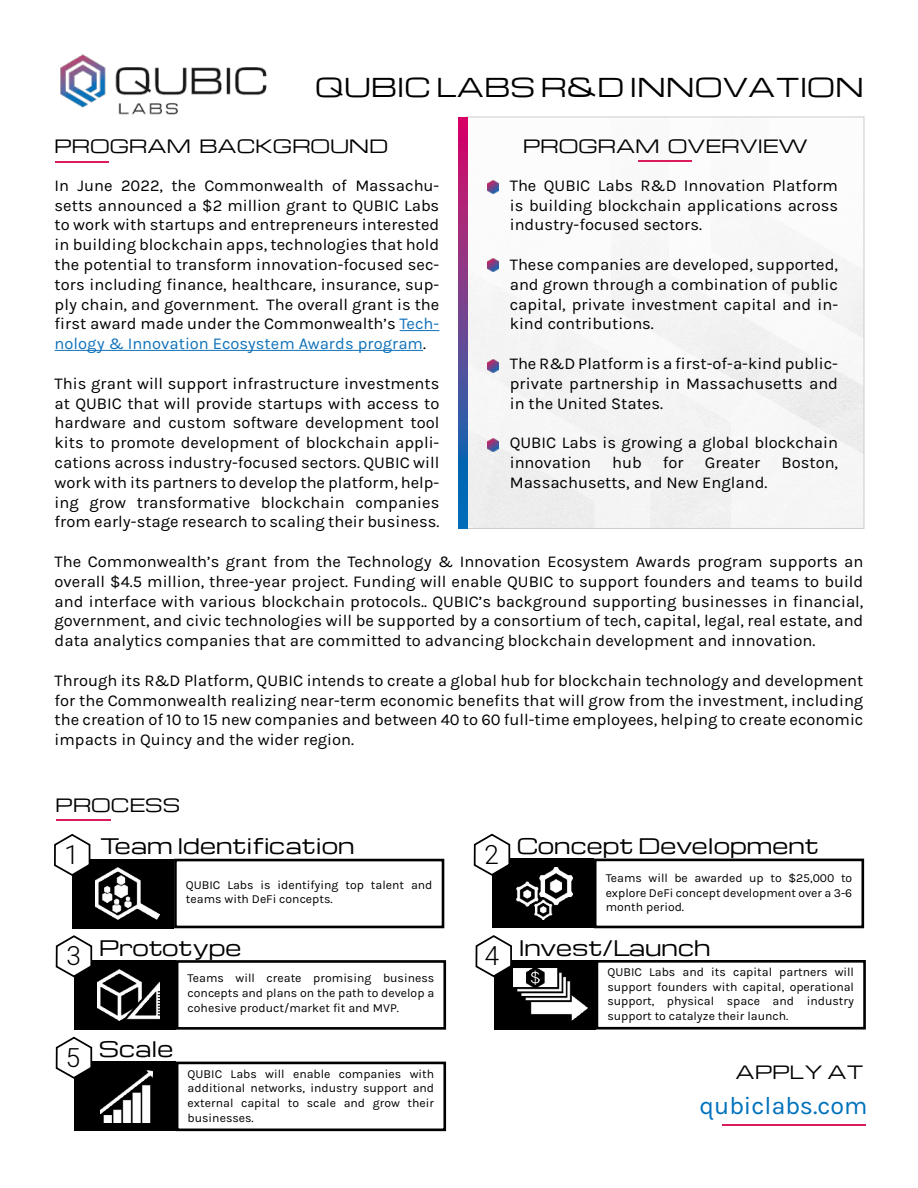
<style>
.page{position:relative;width:918px;height:1188px;background:#fff}
.page>*{position:absolute;margin:0;border:0;box-sizing:border-box;transform-origin:0 0}
.t1{font:300 26.25px "Roboto Mono";color:#000}
.t2{font:25.5px "Michroma";color:#000}
.t3{font:25.05px "Karla";color:#0072bc}
.t4{font:21px "Michroma";color:#000}
.t5{font:18px "Michroma";color:#000}
.t6{font:16.5px/19.8px "Karla";color:#000;text-align:justify}
.t7{font:12.3px/14.7px "Karla";color:#000;text-align:justify}
.s1{color:#1072ba}
</style>
<div class="page">
<hr style="left:400px;top:330px;width:39px;height:1px;background:#1072ba">
<hr style="left:55px;top:350px;width:368px;height:1px;background:#1072ba">
<div style="left:468px;top:188px;width:394px;height:339px;background:#f5f5f5"></div>
<img style="left:60px;top:54px;width:207px;height:61px">
<div style="left:596px;top:960px;width:270px;height:70px;border:3px solid #000"></div>
<div style="left:594px;top:859px;width:270px;height:69px;border:3px solid #000"></div>
<div style="left:176px;top:960px;width:270px;height:70px;border:3px solid #000"></div>
<div style="left:174px;top:859px;width:270px;height:69px;border:3px solid #000"></div>
<div style="left:176px;top:1062px;width:270px;height:69px;border:3px solid #000"></div>
<div style="left:494px;top:960px;width:102px;height:70px;background:#000"></div>
<img style="left:514px;top:969px;width:74px;height:52px">
<svg style="left:475px;top:935px;width:37px;height:43px"></svg>
<div style="left:492px;top:859px;width:102px;height:69px;background:#000"></div>
<img style="left:516px;top:868px;width:57px;height:51px">
<svg style="left:473px;top:833px;width:38px;height:43px"></svg>
<div style="left:74px;top:960px;width:102px;height:70px;background:#000"></div>
<img style="left:97px;top:969px;width:63px;height:52px">
<svg style="left:55px;top:935px;width:38px;height:43px"></svg>
<div style="left:72px;top:859px;width:102px;height:69px;background:#000"></div>
<img style="left:96px;top:868px;width:64px;height:51px">
<svg style="left:54px;top:833px;width:37px;height:43px"></svg>
<div style="left:74px;top:1062px;width:102px;height:69px;background:#000"></div>
<img style="left:101px;top:1071px;width:51px;height:51px">
<svg style="left:55px;top:1036px;width:38px;height:43px"></svg>
<hr style="left:722px;top:1124px;width:143px;height:2px;background:#da1c5c">
<hr style="left:55px;top:161px;width:54px;height:2px;background:#da1c5c">
<hr style="left:638px;top:160px;width:54px;height:2px;background:#da1c5c">
<hr style="left:57px;top:820px;width:54px;height:1px;background:#da1c5c">
<img style="left:487px;top:180px;width:12px;height:14px">
<img style="left:487px;top:258px;width:12px;height:14px">
<svg style="left:487px;top:359px;width:12px;height:13px"></svg>
<img style="left:487px;top:438px;width:12px;height:14px">
<svg style="left:459px;top:117px;width:9px;height:412px;background:#694091"></svg>
<h2 class="t2" style="left:315px;top:78px;width:550px">QUBIC LABS R&amp;D INNOVATION</h2>
<p class="t5" style="left:54px;top:139px;width:336px">PROGRAM BACKGROUND</p>
<p class="t5" style="left:523px;top:139px;width:287px">PROGRAM OVERVIEW</p>
<p class="t6" style="left:510px;top:177px;width:330px">The QUBIC Labs R&amp;D Innovation Platform is building blockchain applications across industry-focused sectors.</p>
<p class="t6" style="left:510px;top:256px;width:330px">These companies are developed, supported, and grown through a combination of public capital, private investment capital and in&shy;kind contributions.</p>
<p class="t6" style="left:510px;top:355px;width:330px">The R&amp;D Platform is a first-of-a-kind public&shy;private partnership in Massachusetts and in the United States.</p>
<p class="t6" style="left:510px;top:434px;width:330px">QUBIC Labs is growing a global blockchain innovation</p>
<p class="t6" style="left:55px;top:177px;width:386px">In June 2022, the Commonwealth of Massachu&shy;setts announced a $2 million grant to QUBIC Labs to work with startups and entrepreneurs interested in building blockchain apps, technologies that hold the potential to transform innovation-focused sec&shy;tors including finance, healthcare, insurance, sup&shy;ply chain, and government. The overall grant is the first award made under the Commonwealth’s <span class="s1">Tech&shy;nology &amp; Innovation Ecosystem Awards program</span>.</p>
<p class="t6" style="left:55px;top:375px;width:386px">This grant will support infrastructure investments at QUBIC that will provide startups with access to hardware and custom software development tool kits to promote development of blockchain appli&shy;cations across industry-focused sectors. QUBIC will work with its partners to develop the platform, help&shy;ing grow transformative blockchain companies from early-stage research to scaling their business.</p>
<p class="t6" style="left:55px;top:553px;width:810px">The Commonwealth’s grant from the Technology &amp; Innovation Ecosystem Awards program supports an overall $4.5 million, three-year project. Funding will enable QUBIC to support founders and teams to build and interface with various blockchain protocols.. QUBIC’s background supporting businesses in financial, government, and civic technologies will be supported by a consortium of tech, capital, legal, real estate, and data analytics companies that are committed to advancing blockchain development and innovation.</p>
<p class="t6" style="left:55px;top:672px;width:810px">Through its R&amp;D Platform, QUBIC intends to create a global hub for blockchain technology and development for the Commonwealth realizing near-term economic benefits that will grow from the investment, including the creation of 10 to 15 new companies and between 40 to 60 full-time employees, helping to create economic impacts in Quincy and the wider region.</p>
<p class="t6" style="left:612px;top:454px;width:31px">hub</p>
<p class="t6" style="left:663px;top:454px;width:22px">for</p>
<p class="t6" style="left:705px;top:454px;width:57px">Greater</p>
<p class="t6" style="left:782px;top:454px;width:58px">Boston,</p>
<p class="t6" style="left:510px;top:474px;width:259px">Massachusetts, and New England.</p>
<p class="t5" style="left:55px;top:799px;width:126px">PROCESS</p>
<h1 class="t1" style="left:64px;top:840px;width:17px">1</h1>
<h1 class="t1" style="left:67px;top:941px;width:17px">3</h1>
<h1 class="t1" style="left:65px;top:1042px;width:17px">5</h1>
<p class="t4" style="left:100px;top:835px;width:256px">Team Identification</p>
<p class="t7" style="left:186px;top:878px;width:248px">QUBIC Labs is identifying top talent and teams with DeFi concepts.</p>
<p class="t4" style="left:99px;top:940px;width:144px">Prototype</p>
<p class="t4" style="left:99px;top:1041px;width:76px">Scale</p>
<p class="t7" style="left:188px;top:972px;width:248px">Teams will create promising business concepts and plans on the path to develop a cohesive product/market fit and MVP.</p>
<p class="t7" style="left:188px;top:1067px;width:248px">QUBIC Labs will enable companies with additional networks, industry support and external capital to scale and grow their businesses.</p>
<h1 class="t1" style="left:485px;top:839px;width:17px">2</h1>
<h1 class="t1" style="left:485px;top:941px;width:17px">4</h1>
<p class="t4" style="left:517px;top:838px;width:304px">Concept Development</p>
<p class="t7" style="left:606px;top:872px;width:248px">Teams will be awarded up to $25,000 to explore DeFi concept development over a 3-6 month period.</p>
<p class="t4" style="left:519px;top:939px;width:193px">Invest/Launch</p>
<p class="t7" style="left:607px;top:966px;width:248px">QUBIC Labs and its capital partners will support founders with capital, operational support, physical space and industry support to catalyze their launch.</p>
<p class="t5" style="left:736px;top:1065px;width:130px">APPLY AT</p>
<h3 class="t3" style="left:700px;top:1095px;width:170px">qubiclabs.com</h3>
</div>
